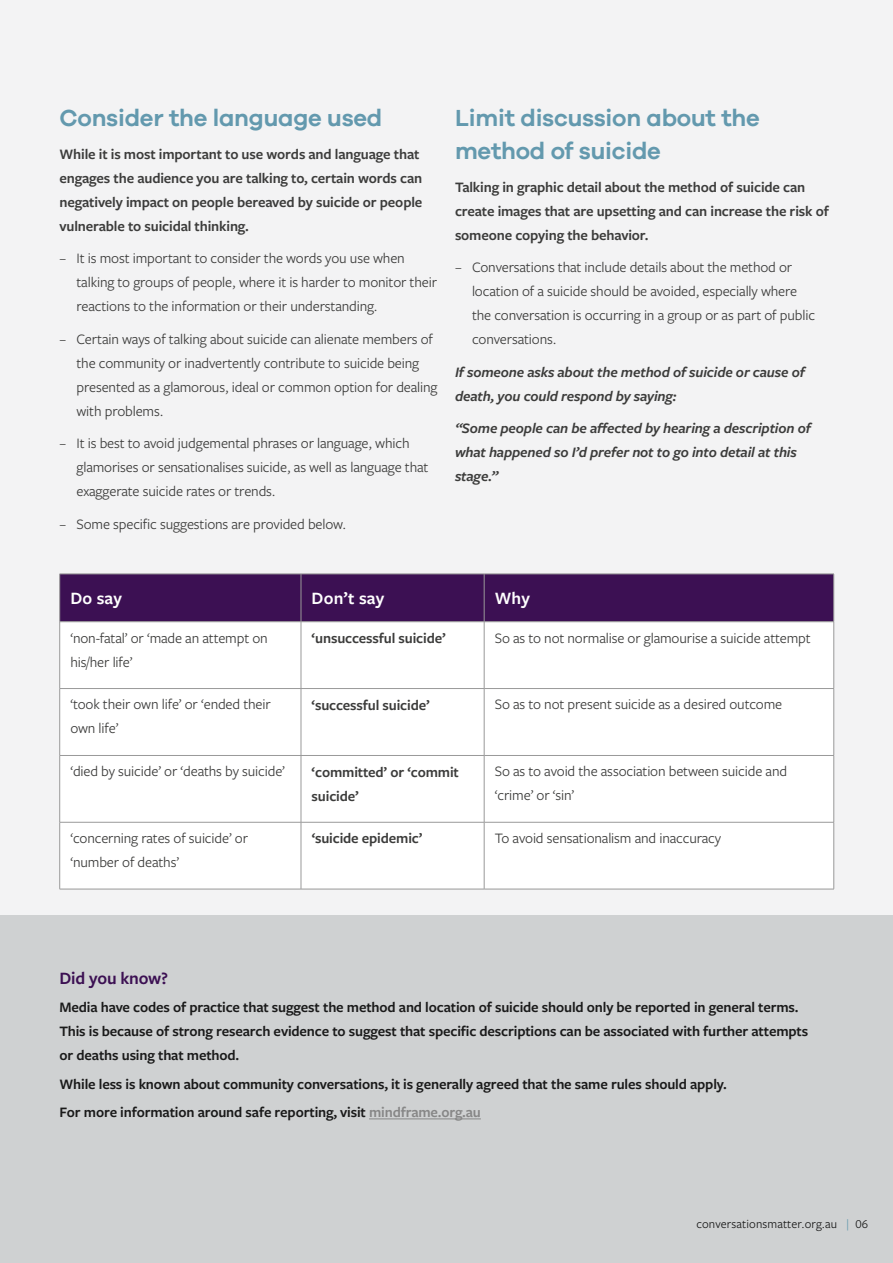
<style>
.page{position:relative;width:893px;height:1263px;background:#f3f3f4}
.page>*{position:absolute;margin:0;border:0;box-sizing:border-box;transform-origin:0 0}
.t1{font:600 24px/33px "Galano Grotesque";letter-spacing:-.01em;color:#6399ae}
.t2{font:600 18px "Freight Sans Pro";letter-spacing:.01em;color:#fff}
.t3{font:600 18px "Freight Sans Pro";letter-spacing:-.01em;color:#3c1053}
.t4{font:15px/24px "Freight Sans Pro";letter-spacing:-.01em;color:#3c3c3b}
.t5{font:600 15px/24px "Freight Sans Pro";letter-spacing:-.01em;color:#3c3c3b}
.t6{font:600 15px/24px "Freight Sans Pro";letter-spacing:-.01em;color:#1a1a1a}
.t7{font:italic 600 15px/24px "Freight Sans Pro";letter-spacing:-.01em;color:#3c3c3b}
.t8{font:12.6px "Freight Sans Pro";letter-spacing:.01em;color:#1a1a1a}
.s1{color:#878787}
.s2{color:#6399ae}
</style>
<div class="page">
<div style="left:60px;top:575px;width:773px;height:46px;background:#3c1053"></div>
<div style="left:60px;top:622px;width:773px;height:267px;background:#fff"></div>
<hr style="left:60px;top:574px;width:241px;height:1px;background:#999">
<hr style="left:59px;top:574px;width:1px;height:47px;background:#999">
<hr style="left:301px;top:574px;width:183px;height:1px;background:#999">
<hr style="left:301px;top:574px;width:1px;height:47px;background:#999">
<hr style="left:484px;top:574px;width:350px;height:1px;background:#999">
<hr style="left:484px;top:574px;width:1px;height:47px;background:#999">
<hr style="left:833px;top:574px;width:1px;height:47px;background:#999">
<hr style="left:60px;top:621px;width:241px;height:1px;background:#999">
<hr style="left:59px;top:622px;width:1px;height:66px;background:#999">
<hr style="left:301px;top:621px;width:183px;height:1px;background:#999">
<hr style="left:301px;top:622px;width:1px;height:66px;background:#999">
<hr style="left:484px;top:621px;width:350px;height:1px;background:#999">
<hr style="left:484px;top:622px;width:1px;height:66px;background:#999">
<hr style="left:833px;top:622px;width:1px;height:66px;background:#999">
<hr style="left:60px;top:688px;width:241px;height:1px;background:#999">
<hr style="left:59px;top:689px;width:1px;height:66px;background:#999">
<hr style="left:301px;top:688px;width:183px;height:1px;background:#999">
<hr style="left:301px;top:689px;width:1px;height:66px;background:#999">
<hr style="left:484px;top:688px;width:350px;height:1px;background:#999">
<hr style="left:484px;top:689px;width:1px;height:66px;background:#999">
<hr style="left:833px;top:689px;width:1px;height:66px;background:#999">
<hr style="left:60px;top:755px;width:241px;height:1px;background:#999">
<hr style="left:59px;top:756px;width:1px;height:66px;background:#999">
<hr style="left:301px;top:755px;width:183px;height:1px;background:#999">
<hr style="left:301px;top:756px;width:1px;height:66px;background:#999">
<hr style="left:484px;top:755px;width:350px;height:1px;background:#999">
<hr style="left:484px;top:756px;width:1px;height:66px;background:#999">
<hr style="left:833px;top:756px;width:1px;height:66px;background:#999">
<hr style="left:60px;top:822px;width:241px;height:1px;background:#999">
<hr style="left:59px;top:822px;width:1px;height:67px;background:#999">
<hr style="left:301px;top:822px;width:183px;height:1px;background:#999">
<hr style="left:301px;top:822px;width:1px;height:67px;background:#999">
<hr style="left:484px;top:822px;width:350px;height:1px;background:#999">
<hr style="left:484px;top:822px;width:1px;height:67px;background:#999">
<hr style="left:833px;top:822px;width:1px;height:67px;background:#999">
<hr style="left:60px;top:889px;width:241px;height:1px;background:#999">
<hr style="left:301px;top:889px;width:183px;height:1px;background:#999">
<hr style="left:484px;top:889px;width:350px;height:1px;background:#999">
<div style="left:0;top:916px;width:893px;height:347px;background:#cfd1d2"></div>
<hr style="left:369px;top:1119px;width:112px;height:1px;background:#878787">
<h1 class="t1" style="left:60px;top:101px;width:324px">Consider the language used</h1>
<p class="t5" style="left:60px;top:141px;width:364px">While it is most important to use words and language that engages the audience you are talking to, certain words can negatively impact on people bereaved by suicide or people vulnerable to suicidal thinking.</p>
<p class="t4" style="left:77px;top:246px;width:362px;text-indent:-17px">– It is most important to consider the words you use when talking to groups of people, where it is harder to monitor their reactions to the information or their understanding.</p>
<p class="t4" style="left:77px;top:326px;width:363px;text-indent:-17px">– Certain ways of talking about suicide can alienate members of the community or inadvertently contribute to suicide being presented as a glamorous, ideal or common option for dealing with problems.</p>
<p class="t4" style="left:77px;top:431px;width:353px;text-indent:-17px">– It is best to avoid judgemental phrases or language, which glamorises or sensationalises suicide, as well as language that exaggerate suicide rates or trends.</p>
<p class="t4" style="left:60px;top:511px;width:288px">– Some specific suggestions are provided below.</p>
<h1 class="t1" style="left:455px;top:101px;width:306px">Limit discussion about the method of suicide</h1>
<p class="t5" style="left:455px;top:174px;width:375px">Talking in graphic detail about the method of suicide can create images that are upsetting and can increase the risk of someone copying the behavior.</p>
<p class="t4" style="left:472px;top:255px;width:345px;text-indent:-17px">– Conversations that include details about the method or location of a suicide should be avoided, especially where the conversation is occurring in a group or as part of public conversations.</p>
<p class="t7" style="left:455px;top:359px;width:351px">If someone asks about the method of suicide or cause of death, you could respond by saying:</p>
<p class="t7" style="left:455px;top:416px;width:357px">“Some people can be affected by hearing a description of what happened so I’d prefer not to go into detail at this stage.”</p>
<p class="t2" style="left:70px;top:586px;width:53px">Do say</p>
<p class="t2" style="left:312px;top:586px;width:74px">Don’t say</p>
<p class="t2" style="left:495px;top:586px;width:37px">Why</p>
<p class="t4" style="left:70px;top:625px;width:199px">‘non-fatal’ or ‘made an attempt on his/her life’</p>
<p class="t5" style="left:312px;top:625px;width:136px">‘unsuccessful suicide’</p>
<p class="t4" style="left:495px;top:625px;width:317px">So as to not normalise or glamourise a suicide attempt</p>
<p class="t4" style="left:70px;top:692px;width:202px">‘took their own life’ or ‘ended their own life’</p>
<p class="t5" style="left:312px;top:692px;width:120px">‘successful suicide’</p>
<p class="t4" style="left:495px;top:692px;width:289px">So as to not present suicide as a desired outcome</p>
<p class="t4" style="left:70px;top:759px;width:216px">‘died by suicide’ or ‘deaths by suicide’</p>
<p class="t5" style="left:312px;top:759px;width:149px">‘committed’ or ‘commit suicide’</p>
<p class="t4" style="left:495px;top:759px;width:294px">So as to avoid the association between suicide and ‘crime’ or ‘sin’</p>
<p class="t4" style="left:70px;top:826px;width:179px">‘concerning rates of suicide’ or ‘number of deaths’</p>
<p class="t5" style="left:312px;top:826px;width:112px">‘suicide epidemic’</p>
<p class="t4" style="left:495px;top:826px;width:228px">To avoid sensationalism and inaccuracy</p>
<p class="t3" style="left:60px;top:965px;width:110px">Did you know?</p>
<p class="t6" style="left:60px;top:995px;width:750px">Media have codes of practice that suggest the method and location of suicide should only be reported in general terms.<br>This is because of strong research evidence to suggest that specific descriptions can be associated with further attempts or deaths using that method.</p>
<p class="t6" style="left:60px;top:1069px;width:669px;line-height:28.2px">While less is known about community conversations, it is generally agreed that the same rules should apply.<br>For more information around safe reporting, visit <span class="s1">mindframe.org.au</span></p>
<p class="t8" style="left:696px;top:1215px;width:173px">conversationsmatter.org.au <span class="s2">|</span> 06</p>
</div>
